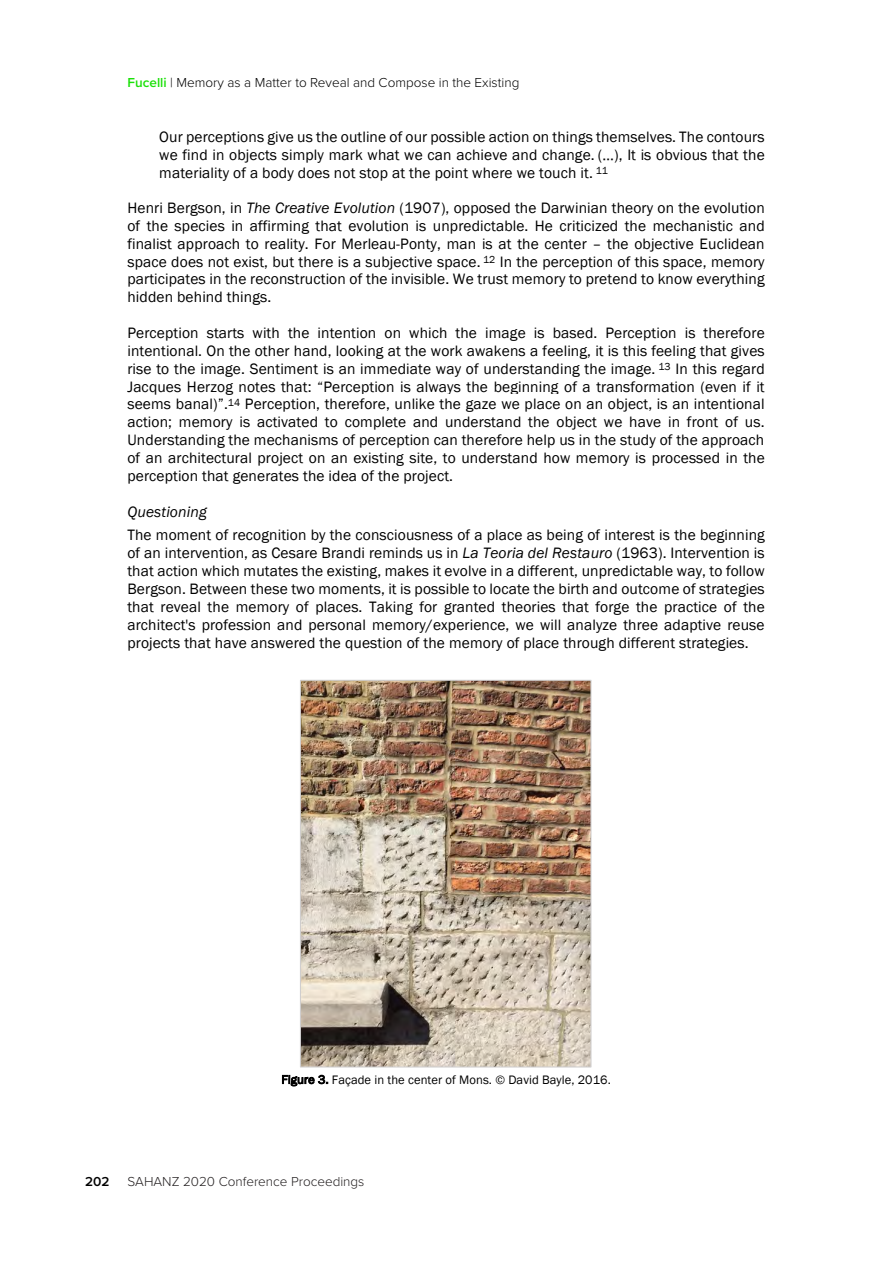
<style>
.page{position:relative;width:893px;height:1263px;background:#fff}
.page>*{position:absolute;margin:0;border:0;box-sizing:border-box;transform-origin:0 0}
.t1{font:15.45px/17.9px "Franklin Gothic";letter-spacing:.01em;color:#000;text-align:justify}
.t2{font:300 13.5px "Proxima Nova";color:#000}
.t3{font:300 13.5px "Proxima Nova";color:#231f20}
.t4{font:600 13.5px "Proxima Nova";color:#000}
.t5{font:12.6px "Franklin Gothic";letter-spacing:.005em;color:#000}
.s1{font-weight:600;color:#1be109}
.s2{font-style:italic}
.s3{font-size:12.3px}
</style>
<div class="page">
<img style="left:302px;top:682px;width:287px;height:383px">
<div style="left:300px;top:680px;width:291px;height:387px;border:1px solid #d0cece"></div>
<p class="t2" style="left:128px;top:73px;width:393px"><span class="s1">Fucelli</span> | Memory as a Matter to Reveal and Compose in the Existing</p>
<p class="t1" style="left:159px;top:128px;width:607px">Our perceptions give us the outline of our possible action on things themselves. The contours we find in objects simply mark what we can achieve and change. (…), It is obvious that the materiality of a body does not stop at the point where we touch it. <sup>11</sup></p>
<p class="t1" style="left:127px;top:199px;width:639px">Henri Bergson, in <span class="s2">The Creative Evolution</span> (1907), opposed the Darwinian theory on the evolution of the species in affirming that evolution is unpredictable. He criticized the mechanistic and finalist approach to reality. For Merleau-Ponty, man is at the center – the objective Euclidean space does not exist, but there is a subjective space. <sup>12</sup> In the perception of this space, memory participates in the reconstruction of the invisible. We trust memory to pretend to know everything hidden behind things.</p>
<p class="t1" style="left:127px;top:324px;width:639px">Perception starts with the intention on which the image is based. Perception is therefore intentional. On the other hand, looking at the work awakens a feeling, it is this feeling that gives rise to the image. Sentiment is an immediate way of understanding the image. <sup>13</sup> In this regard Jacques Herzog notes that: “Perception is always the beginning of a transformation (even if it seems banal)”.<sup>14</sup> Perception, therefore, unlike the gaze we place on an object, is an intentional action; memory is activated to complete and understand the object we have in front of us.<br>Understanding the mechanisms of perception can therefore help us in the study of the approach of an architectural project on an existing site, to understand how memory is processed in the perception that generates the idea of the project.</p>
<p class="t1" style="left:127px;top:500px;width:639px;line-height:23.7px"><span class="s2">Questioning<br></span>The moment of recognition by the consciousness of a place as being of interest is the beginning</p>
<p class="t1" style="left:127px;top:545px;width:639px">of an intervention, as Cesare Brandi reminds us in <span class="s2">La Teoria del Restauro</span> (1963). Intervention is that action which mutates the existing, makes it evolve in a different, unpredictable way, to follow Bergson. Between these two moments, it is possible to locate the birth and outcome of strategies that reveal the memory of places. Taking for granted theories that forge the practice of the architect's profession and personal memory/experience, we will analyze three adaptive reuse projects that have answered the question of the memory of place through different strategies.</p>
<p class="t5" style="left:281px;top:1072px;width:331px"><span class="s3">Figure 3.</span> Façade in the center of Mons. © David Bayle, 2016.</p>
<p class="t4" style="left:85px;top:1172px;width:26px">202</p>
<p class="t3" style="left:128px;top:1172px;width:238px">SAHANZ 2020 Conference Proceedings</p>
</div>
